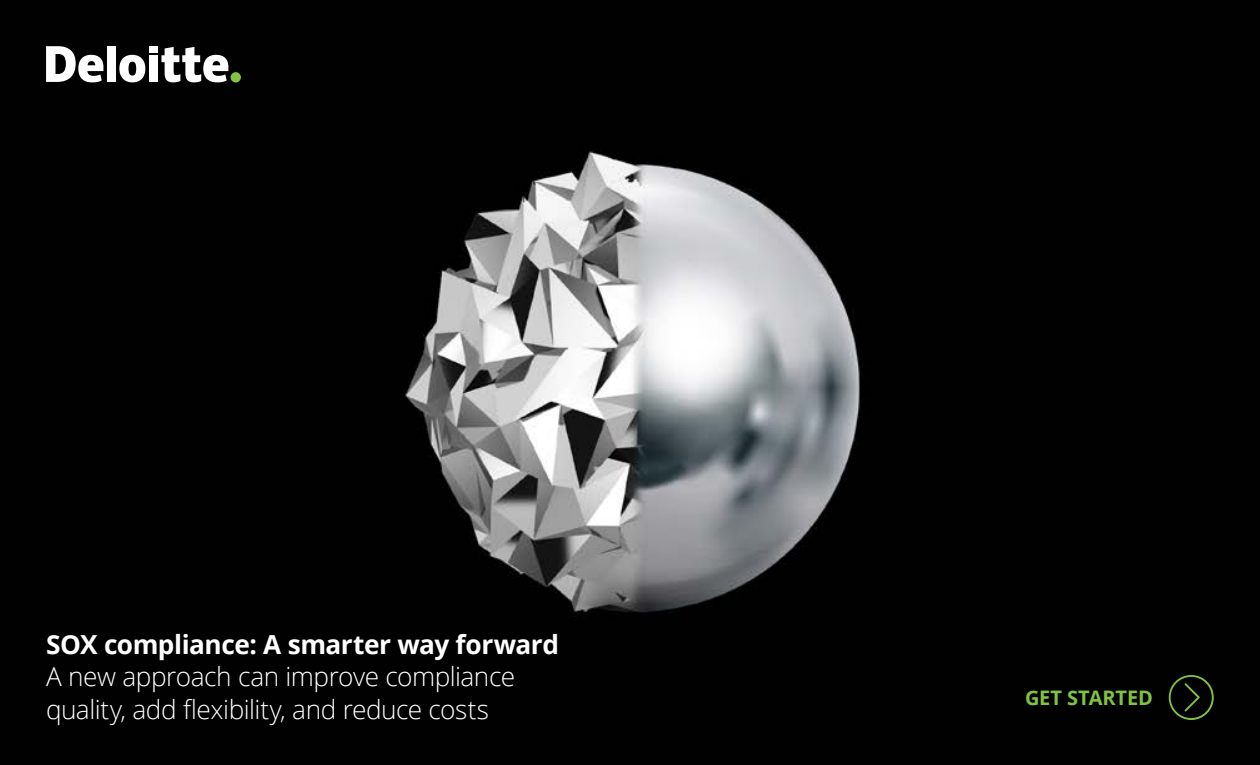
<style>
.page{position:relative;width:1260px;height:765px;background:#fff}
.page>*{position:absolute;margin:0;border:0;box-sizing:border-box;transform-origin:0 0}
.t1{font:300 26.25px/32.5px "Open Sans";letter-spacing:-.02em;color:#fff}
.t2{font:700 26.25px "Open Sans";letter-spacing:-.02em;color:#fff}
.t3{font:700 20px "Open Sans";letter-spacing:-.005em;color:#80c342}
</style>
<div class="page">
<img style="left:0;top:0;width:1260px;height:765px">
<div style="left:231px;top:72px;width:10px;height:10px;background:#82c342;border-radius:50%"></div>
<div style="left:107px;top:46px;width:9px;height:36px;background:#fff"></div>
<svg style="left:119px;top:55px;width:26px;height:27px"></svg>
<div style="left:149px;top:55px;width:9px;height:27px;background:#fff"></div>
<div style="left:149px;top:46px;width:9px;height:6px;background:#fff"></div>
<svg style="left:161px;top:47px;width:67px;height:35px"></svg>
<svg style="left:46px;top:46px;width:57px;height:36px"></svg>
<svg style="left:1169px;top:675px;width:45px;height:45px;background:#15200b"></svg>
<p class="t2" style="left:46px;top:626px;width:515px">SOX compliance: A smarter way forward</p>
<p class="t1" style="left:46px;top:660px;width:471px">A new approach can improve compliance quality, add flexibility, and reduce costs</p>
<p class="t3" style="left:1025px;top:683px;width:129px">GET STARTED</p>
</div>
